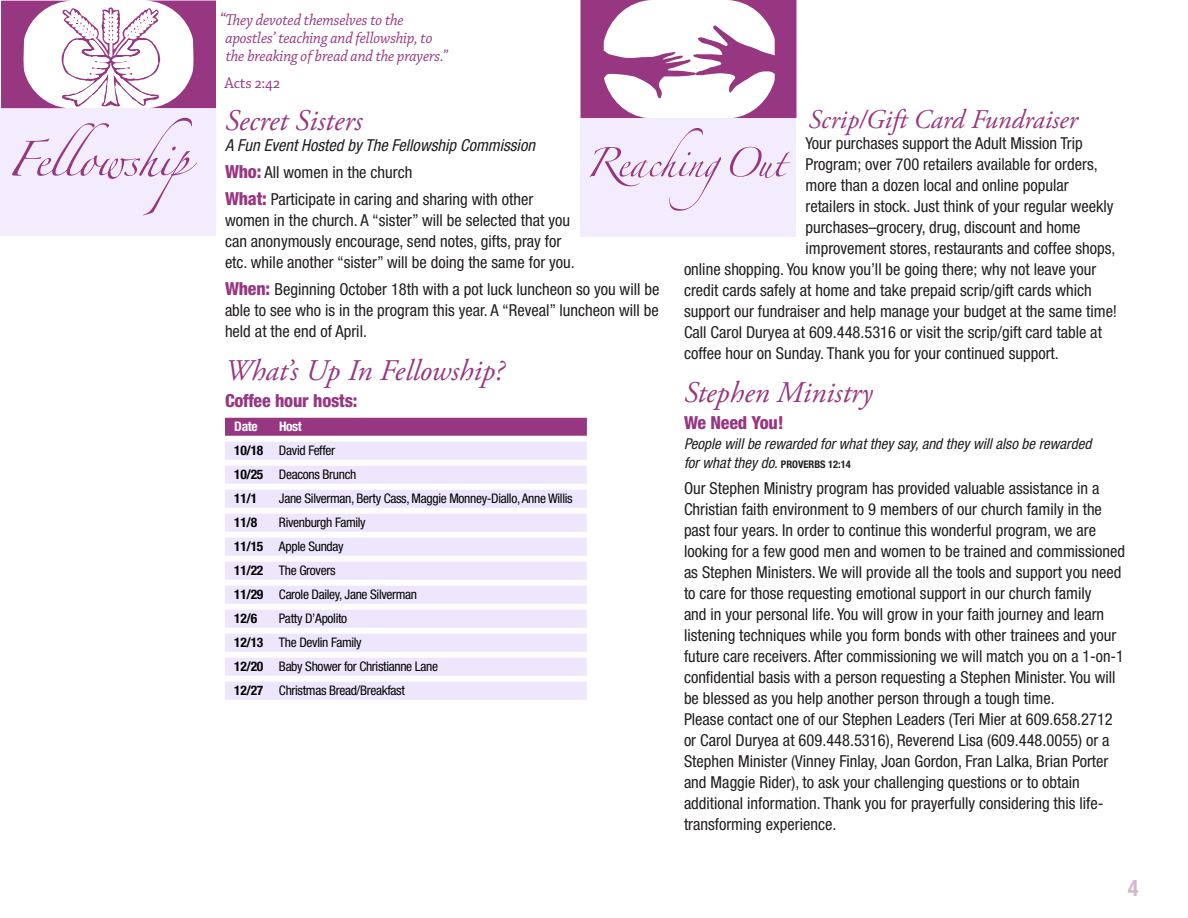
<style>
.page{position:relative;width:1188px;height:918px;background:#fff}
.page>*{position:absolute;margin:0;border:0;box-sizing:border-box;transform-origin:0 0}
.t1{font:italic 30px "Adobe Garamond Pro";color:#973781}
.t2{font:italic 27px "Adobe Garamond Pro";color:#973781}
.t3{font:700 condensed 22.5px "Helvetica Neue LT Std";color:#d5b7d1}
.t4{font:800 condensed 18px "Helvetica Neue LT Std";letter-spacing:-.01em;color:#973781}
.Headline_Major{font:condensed 16.5px/21px "Helvetica Neue LT Std";color:#231f20}
.t5{font:italic 16.5px/18px "Chaparral Pro";letter-spacing:-.01em;color:#973781;scale:.94 1}
.t6{font:italic condensed 16.5px "Helvetica Neue LT Std";color:#231f20}
.t7{font:16.5px "Chaparral Pro";letter-spacing:-.005em;color:#973781;scale:.94 1}
.t8{font:italic condensed 15px/19.5px "Helvetica Neue LT Std";color:#231f20}
.t9{font:condensed 13.2px "Helvetica Neue LT Std";letter-spacing:-.025em;color:#040503}
.t10{font:700 condensed 13.2px "Helvetica Neue LT Std";color:#040503}
.t11{font:700 condensed 13.2px "Helvetica Neue LT Std";letter-spacing:-.025em;color:#fff}
.s1{font-size:18px}
.s2{font-weight:800;font-size:18px;color:#973781}
.s3{font-weight:700}
.s4{font-weight:700;font-style:normal;font-size:10.5px}
</style>
<div class="page">
<div style="left:580px;top:118px;width:216px;height:118px;background:#f2ecfd"></div>
<svg style="left:589px;top:128px;width:202px;height:83px"></svg>
<svg style="left:580px;top:0;width:216px;height:118px"></svg>
<div style="left:225px;top:418px;width:362px;height:18px;background:#973781"></div>
<div style="left:225px;top:442px;width:362px;height:18px;background:#eee6fd"></div>
<div style="left:225px;top:466px;width:362px;height:18px;background:#eee6fd"></div>
<div style="left:225px;top:490px;width:362px;height:18px;background:#eee6fd"></div>
<div style="left:225px;top:514px;width:362px;height:18px;background:#eee6fd"></div>
<div style="left:225px;top:538px;width:362px;height:18px;background:#eee6fd"></div>
<div style="left:225px;top:562px;width:362px;height:18px;background:#eee6fd"></div>
<div style="left:225px;top:586px;width:362px;height:18px;background:#eee6fd"></div>
<div style="left:225px;top:610px;width:362px;height:18px;background:#eee6fd"></div>
<div style="left:225px;top:634px;width:362px;height:18px;background:#eee6fd"></div>
<div style="left:225px;top:658px;width:362px;height:18px;background:#eee6fd"></div>
<div style="left:225px;top:682px;width:362px;height:18px;background:#eee6fd"></div>
<div style="left:0;top:107px;width:216px;height:129px;background:#f2ecfd"></div>
<svg style="left:1px;top:1px;width:215px;height:107px"></svg>
<svg style="left:12px;top:118px;width:185px;height:98px"></svg>
<p class="t5" style="left:226px;top:11px;width:238px;text-indent:-6px"><span class="s1">“</span>They devoted themselves to the apostles’ teaching and fellowship, to the breaking of bread and the prayers.”</p>
<p class="t7" style="left:224px;top:74px;width:60px">Acts 2:42</p>
<p class="t1" style="left:225px;top:102px;width:139px">Secret Sisters</p>
<p class="t6" style="left:225px;top:135px;width:311px">A Fun Event Hosted by The Fellowship Commission</p>
<p class="Headline_Major" style="left:225px;top:161px;width:189px"><span class="s2">Who:</span> All women in the church</p>
<p class="Headline_Major" style="left:225px;top:188px;width:351px"><span class="s2">What:</span> Participate in caring and sharing with other women in the church. A “sister” will be selected that you can anonymously encourage, send notes, gifts, pray for etc. while another “sister” will be doing the same for you.</p>
<p class="Headline_Major" style="left:225px;top:278px;width:436px;text-align:justify"><span class="s2">When:</span> Beginning October 18th with a pot luck luncheon so you will be able to see who is in the program this year. A “Reveal” luncheon will be held at the end of April.</p>
<p class="t1" style="left:225px;top:353px;width:281px">What’s Up In Fellowship?</p>
<p class="t4" style="left:225px;top:390px;width:134px">Coffee hour hosts:</p>
<p class="t11" style="left:234px;top:419px;width:25px">Date</p>
<p class="t11" style="left:279px;top:419px;width:24px">Host</p>
<p class="t9" style="left:234px;top:443px;width:102px"><span class="s3">10/18</span> David Feffer</p>
<p class="t9" style="left:234px;top:467px;width:124px"><span class="s3">10/25</span> Deacons Brunch</p>
<p class="t10" style="left:234px;top:491px;width:24px">11/1</p>
<p class="t9" style="left:279px;top:491px;width:295px">Jane Silverman, Berty Cass, Maggie Monney-Diallo, Anne Willis</p>
<p class="t10" style="left:234px;top:515px;width:24px">11/8</p>
<p class="t9" style="left:279px;top:515px;width:88px">Rivenburgh Family</p>
<p class="t9" style="left:234px;top:539px;width:111px"><span class="s3">11/15</span> Apple Sunday</p>
<p class="t9" style="left:234px;top:563px;width:103px"><span class="s3">11/22</span> The Grovers</p>
<p class="t9" style="left:234px;top:587px;width:184px"><span class="s3">11/29</span> Carole Dailey, Jane Silverman</p>
<p class="t10" style="left:234px;top:611px;width:24px">12/6</p>
<p class="t9" style="left:279px;top:611px;width:70px">Patty D’Apolito</p>
<p class="t9" style="left:234px;top:635px;width:129px"><span class="s3">12/13</span> The Devlin Family</p>
<p class="t9" style="left:234px;top:659px;width:205px"><span class="s3">12/20</span> Baby Shower for Christianne Lane</p>
<p class="t9" style="left:234px;top:683px;width:172px"><span class="s3">12/27</span> Christmas Bread/Breakfast</p>
<p class="t2" style="left:808px;top:103px;width:271px">Scrip/Gift Card Fundraiser</p>
<p class="Headline_Major" style="left:806px;top:132px;width:279px">Your purchases support the Adult Mission Trip</p>
<p class="Headline_Major" style="left:806px;top:153px;width:294px">Program; over 700 retailers available for orders,</p>
<p class="Headline_Major" style="left:806px;top:174px;width:265px">more than a dozen local and online popular</p>
<p class="Headline_Major" style="left:806px;top:195px;width:310px">retailers in stock. Just think of your regular weekly</p>
<p class="Headline_Major" style="left:806px;top:216px;width:277px">purchases–grocery, drug, discount and home</p>
<p class="Headline_Major" style="left:806px;top:237px;width:311px">improvement stores, restaurants and coffee shops,</p>
<p class="Headline_Major" style="left:684px;top:258px;width:414px">online shopping. You know you’ll be going there; why not leave your</p>
<p class="Headline_Major" style="left:684px;top:279px;width:409px">credit cards safely at home and take prepaid scrip/gift cards which</p>
<p class="Headline_Major" style="left:684px;top:300px;width:435px">support our fundraiser and help manage your budget at the same time!</p>
<p class="Headline_Major" style="left:684px;top:321px;width:420px">Call Carol Duryea at 609.448.5316 or visit the scrip/gift card table at coffee hour on Sunday. Thank you for your continued support.</p>
<p class="t1" style="left:684px;top:375px;width:190px">Stephen Ministry</p>
<p class="t4" style="left:684px;top:412px;width:101px">We Need You!</p>
<p class="t8" style="left:684px;top:434px;width:409px">People will be rewarded for what they say, and they will also be rewarded for what they do. <span class="s4">PROVERBS 12:14</span></p>
<p class="Headline_Major" style="left:684px;top:477px;width:443px">Our Stephen Ministry program has provided valuable assistance in a Christian faith environment to 9 members of our church family in the past four years. In order to continue this wonderful program, we are looking for a few good men and women to be trained and commissioned as Stephen Ministers. We will provide all the tools and support you need to care for those requesting emotional support in our church family<br>and in your personal life. You will grow in your faith journey and learn listening techniques while you form bonds with other trainees and your future care receivers. After commissioning we will match you on a 1-on-1 confidential basis with a person requesting a Stephen Minister. You will be blessed as you help another person through a tough time.</p>
<p class="Headline_Major" style="left:684px;top:708px;width:430px">Please contact one of our Stephen Leaders (Teri Mier at 609.658.2712 or Carol Duryea at 609.448.5316), Reverend Lisa (609.448.0055) or a Stephen Minister (Vinney Finlay, Joan Gordon, Fran Lalka, Brian Porter and Maggie Rider), to ask your challenging questions or to obtain additional information. Thank you for prayerfully considering this life&shy;transforming experience.</p>
<h3 class="t3" style="left:1128px;top:874px;width:12px">4</h3>
</div>
